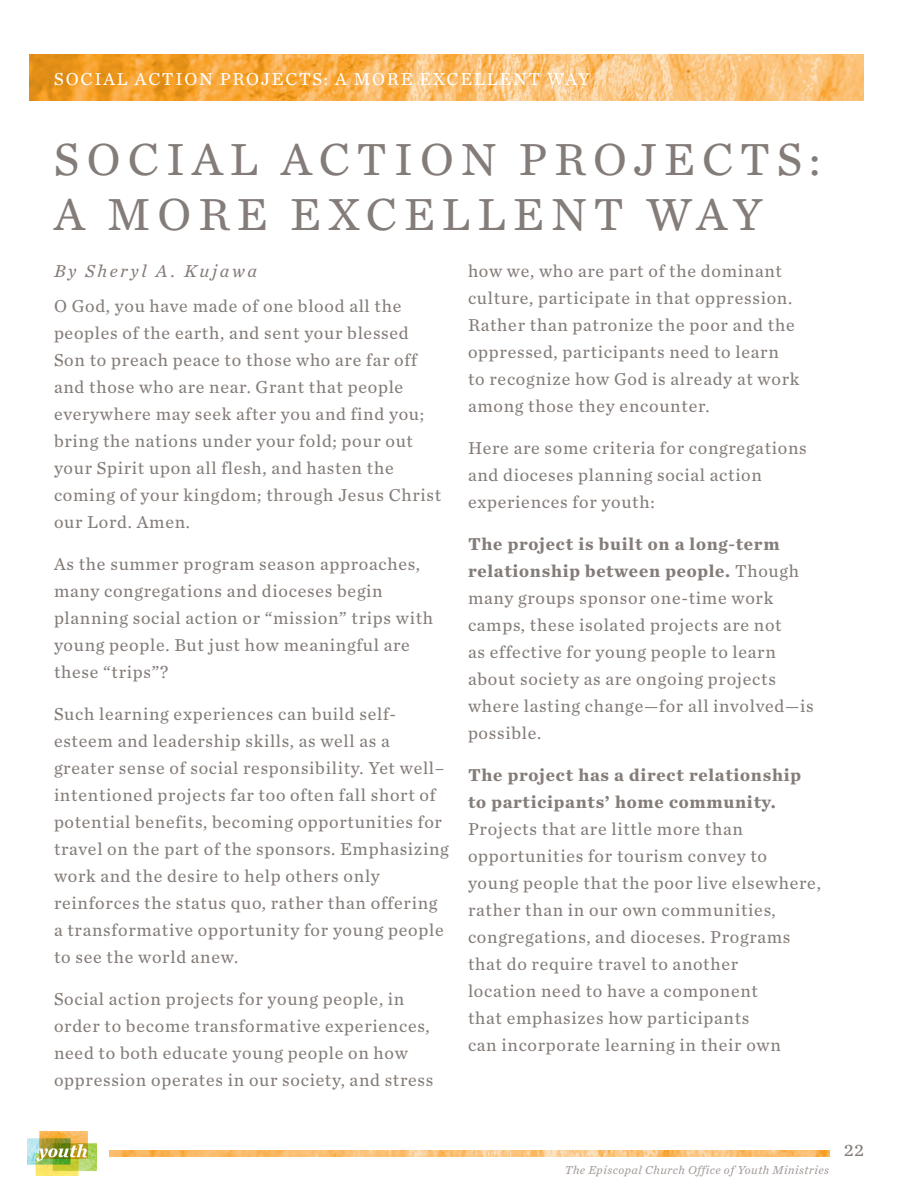
<style>
.page{position:relative;width:918px;height:1188px;background:#fff}
.page>*{position:absolute;margin:0;border:0;box-sizing:border-box;transform-origin:0 0}
.t1{font:46.95px/55.2px "Chronicle Text G2";letter-spacing:.15em;color:#847c78}
.t2{font:18px/27px "Chronicle Text G2";letter-spacing:.04em;color:#847c78}
.t3{font:700 18px/27px "Chronicle Text G2";letter-spacing:.04em;color:#847c78}
.t4{font:18px "Chronicle Text G2";letter-spacing:.1em;color:#fff}
.t5{font:italic 18px "Chronicle Text G2";letter-spacing:.15em;color:#847c78}
.t6{font:italic 12px "Chronicle Text G2";letter-spacing:.04em;color:#a39a98}
.s1{font-weight:700}
</style>
<div class="page">
<img style="left:29px;top:54px;width:835px;height:47px">
<img style="left:28px;top:1131px;width:69px;height:45px">
<img style="left:109px;top:1151px;width:720px;height:6px">
<p class="t4" style="left:54px;top:66px;width:537px">SOCIAL ACTION PROJECTS: A MORE EXCELLENT WAY</p>
<h1 class="t1" style="left:54px;top:129px;width:768px">SOCIAL ACTION PROJECTS:<br>A MORE EXCELLENT WAY</h1>
<p class="t5" style="left:54px;top:257px;width:204px">By Sheryl A. Kujawa</p>
<p class="t2" style="left:54px;top:291px;width:389px">O God, you have made of one blood all the peoples of the earth, and sent your blessed Son to preach peace to those who are far off and those who are near. Grant that people everywhere may seek after you and find you; bring the nations under your fold; pour out your Spirit upon all flesh, and hasten the coming of your kingdom; through Jesus Christ our Lord. Amen.</p>
<p class="t2" style="left:54px;top:549px;width:381px">As the summer program season approaches, many congregations and dioceses begin planning social action or “mission” trips with young people. But just how meaningful are these “trips”?</p>
<p class="t2" style="left:54px;top:699px;width:396px">Such learning experiences can build self&shy;esteem and leadership skills, as well as a greater sense of social responsibility. Yet well– intentioned projects far too often fall short of potential benefits, becoming opportunities for travel on the part of the sponsors. Emphasizing work and the desire to help others only reinforces the status quo, rather than offering a transformative opportunity for young people to see the world anew.</p>
<p class="t2" style="left:54px;top:984px;width:381px">Social action projects for young people, in order to become transformative experiences, need to both educate young people on how oppression operates in our society, and stress</p>
<p class="t2" style="left:468px;top:257px;width:333px">how we, who are part of the dominant culture, participate in that oppression.<br>Rather than patronize the poor and the oppressed, participants need to learn to recognize how God is already at work among those they encounter.</p>
<p class="t2" style="left:468px;top:434px;width:340px">Here are some criteria for congregations and dioceses planning social action experiences for youth:</p>
<p class="t2" style="left:468px;top:530px;width:347px"><span class="s1">The project is built on a long-term relationship between people.</span> Though many groups sponsor one-time work camps, these isolated projects are not<br>as effective for young people to learn about society as are ongoing projects where lasting change—for all involved—is possible.</p>
<p class="t3" style="left:468px;top:761px;width:335px">The project has a direct relationship to participants’ home community.</p>
<p class="t2" style="left:468px;top:815px;width:354px">Projects that are little more than opportunities for tourism convey to young people that the poor live elsewhere, rather than in our own communities, congregations, and dioceses. Programs that do require travel to another<br>location need to have a component<br>that emphasizes how participants<br>can incorporate learning in their own</p>
<p class="t6" style="left:565px;top:1161px;width:266px">The Episcopal Church Office of Youth Ministries</p>
<p class="t2" style="left:844px;top:1136px;width:22px">22</p>
</div>
